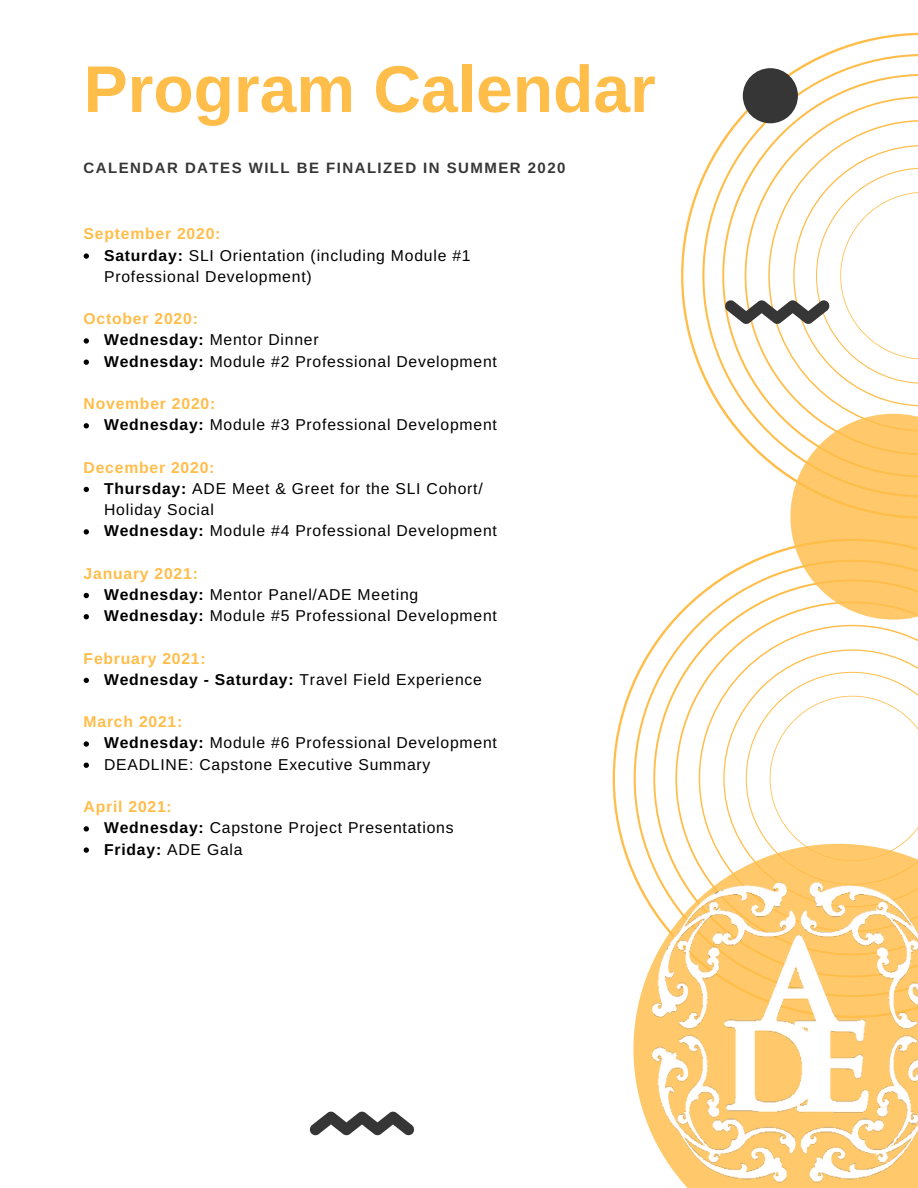
<style>
.page{position:relative;width:918px;height:1188px;background:#fff}
.page>*{position:absolute;margin:0;border:0;box-sizing:border-box;transform-origin:0 0}
.t1{font:700 66px "Arimo";color:#ffbd4a}
.t2{font:15.75px/21.1px "Arimo";letter-spacing:.05em;color:#000}
.t3{font:700 15.75px "Arimo";letter-spacing:.05em;color:#ffbd4a}
.t4{font:700 15px "Arimo";letter-spacing:.1em;color:#363636}
.s1{font-weight:700}
</style>
<div class="page">
<svg style="left:613px;top:547px;width:177px;height:309px"></svg>
<svg style="left:634px;top:560px;width:284px;height:284px"></svg>
<svg style="left:84px;top:253px;width:5px;height:6px"></svg>
<svg style="left:84px;top:338px;width:5px;height:6px"></svg>
<svg style="left:84px;top:360px;width:5px;height:5px"></svg>
<svg style="left:84px;top:423px;width:5px;height:5px"></svg>
<svg style="left:84px;top:487px;width:5px;height:5px"></svg>
<svg style="left:84px;top:529px;width:5px;height:6px"></svg>
<svg style="left:84px;top:593px;width:5px;height:5px"></svg>
<svg style="left:84px;top:614px;width:5px;height:5px"></svg>
<svg style="left:84px;top:678px;width:5px;height:5px"></svg>
<svg style="left:84px;top:741px;width:5px;height:6px"></svg>
<svg style="left:84px;top:763px;width:5px;height:5px"></svg>
<svg style="left:84px;top:826px;width:5px;height:6px"></svg>
<svg style="left:84px;top:847px;width:5px;height:6px"></svg>
<svg style="left:681px;top:33px;width:237px;height:342px"></svg>
<svg style="left:702px;top:54px;width:216px;height:425px"></svg>
<svg style="left:725px;top:145px;width:193px;height:261px"></svg>
<svg style="left:633px;top:844px;width:275px;height:12px"></svg>
<svg style="left:790px;top:414px;width:128px;height:206px"></svg>
<div style="left:743px;top:68px;width:55px;height:55px;background:#363636;border-radius:50%"></div>
<svg style="left:310px;top:1112px;width:104px;height:23px"></svg>
<img style="left:625px;top:856px;width:293px;height:332px">
<h1 class="t1" style="left:84px;top:52px;width:574px">Program Calendar</h1>
<p class="t4" style="left:84px;top:160px;width:483px">CALENDAR DATES WILL BE FINALIZED IN SUMMER 2020</p>
<p class="t3" style="left:84px;top:225px;width:138px">September 2020:</p>
<p class="t2" style="left:104px;top:244px;width:368px"><span class="s1">Saturday:</span> SLI Orientation (including Module #1<br>Professional Development)</p>
<p class="t3" style="left:84px;top:310px;width:116px">October 2020:</p>
<p class="t2" style="left:104px;top:329px;width:394px"><span class="s1">Wednesday:</span> Mentor Dinner<br><span class="s1">Wednesday:</span> Module #2 Professional Development</p>
<p class="t3" style="left:84px;top:395px;width:133px">November 2020:</p>
<p class="t2" style="left:104px;top:414px;width:394px"><span class="s1">Wednesday:</span> Module #3 Professional Development</p>
<p class="t3" style="left:84px;top:458px;width:132px">December 2020:</p>
<p class="t2" style="left:104px;top:478px;width:394px"><span class="s1">Thursday:</span> ADE Meet &amp; Greet for the SLI Cohort/<br>Holiday Social<br><span class="s1">Wednesday:</span> Module #4 Professional Development</p>
<p class="t3" style="left:84px;top:564px;width:116px">January 2021:</p>
<p class="t2" style="left:104px;top:584px;width:394px"><span class="s1">Wednesday:</span> Mentor Panel/ADE Meeting<br><span class="s1">Wednesday:</span> Module #5 Professional Development</p>
<p class="t3" style="left:84px;top:649px;width:124px">February 2021:</p>
<p class="t2" style="left:104px;top:669px;width:379px"><span class="s1">Wednesday - Saturday:</span> Travel Field Experience</p>
<p class="t3" style="left:84px;top:713px;width:100px">March 2021:</p>
<p class="t2" style="left:104px;top:732px;width:394px"><span class="s1">Wednesday:</span> Module #6 Professional Development<br>DEADLINE: Capstone Executive Summary</p>
<p class="t3" style="left:84px;top:798px;width:90px">April 2021:</p>
<p class="t2" style="left:104px;top:817px;width:351px"><span class="s1">Wednesday:</span> Capstone Project Presentations<br><span class="s1">Friday:</span> ADE Gala</p>
</div>
